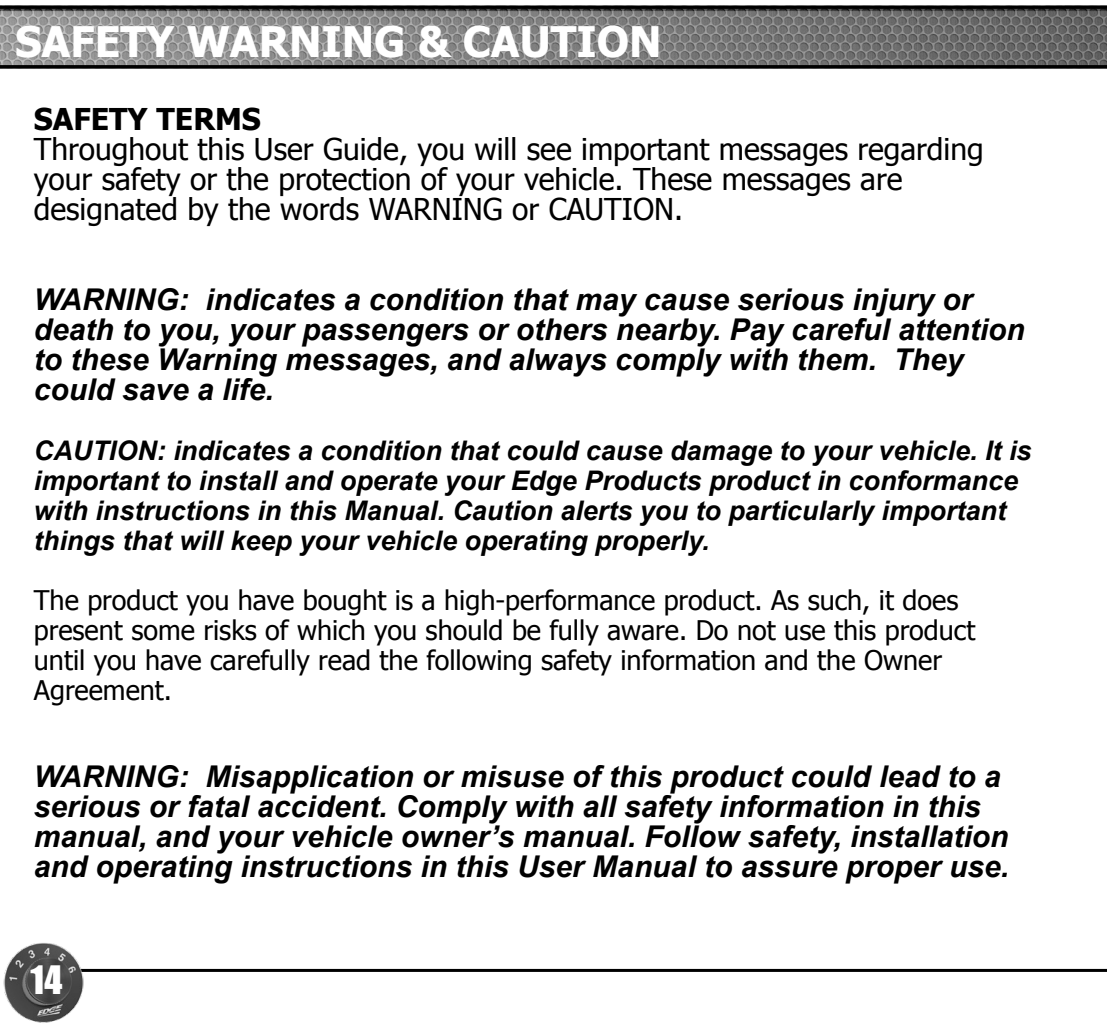
<style>
.page{position:relative;width:1107px;height:1026px;background:#fff}
.page>*{position:absolute;margin:0;border:0;box-sizing:border-box;transform-origin:0 0}
.white_black-bar_titt{font:700 42px "Tahoma";color:#fff}
.t1{font:36px "Impact";color:#fff}
.t2{font:italic 700 30px/30px "Arial";color:#000}
.t3{font:30px/30px "Tahoma";color:#000}
.t4{font:700 30px "Tahoma";color:#000}
.t5{font:italic 700 27px/30px "Arial";color:#000}
.t6{font:27px/30px "Tahoma";color:#000}
</style>
<div class="page">
<hr style="left:51px;top:969px;width:1056px;height:3px;background:#000">
<img style="left:3px;top:943px;width:102px;height:80px">
<svg style="left:0;top:6px;width:1107px;height:62px;background:#747474"></svg>
<p class="white_black-bar_titt" style="left:15px;top:12px;width:648px">SAFETY WARNING &amp; CAUTION</p>
<p class="t4" style="left:34px;top:98px;width:229px">SAFETY TERMS</p>
<p class="t3" style="left:34px;top:133px;width:951px">Throughout this User Guide, you will see important messages regarding your safety or the protection of your vehicle. These messages are designated by the words WARNING or CAUTION.</p>
<p class="t2" style="left:34px;top:285px;width:992px">WARNING: indicates a condition that may cause serious injury or death to you, your passengers or others nearby. Pay careful attention to these Warning messages, and always comply with them. They could save a life.</p>
<p class="t5" style="left:34px;top:436px;width:999px">CAUTION: indicates a condition that could cause damage to your vehicle. It is important to install and operate your Edge Products product in conformance with instructions in this Manual. Caution alerts you to particularly important things that will keep your vehicle operating properly.</p>
<p class="t6" style="left:34px;top:584px;width:943px">The product you have bought is a high-performance product. As such, it does present some risks of which you should be fully aware. Do not use this product until you have carefully read the following safety information and the Owner Agreement.</p>
<p class="t2" style="left:34px;top:763px;width:977px">WARNING: Misapplication or misuse of this product could lead to a serious or fatal accident. Comply with all safety information in this manual, and your vehicle owner’s manual. Follow safety, installation and operating instructions in this User Manual to assure proper use.</p>
<p class="t1" style="left:31px;top:952px;width:33px">14</p>
</div>
